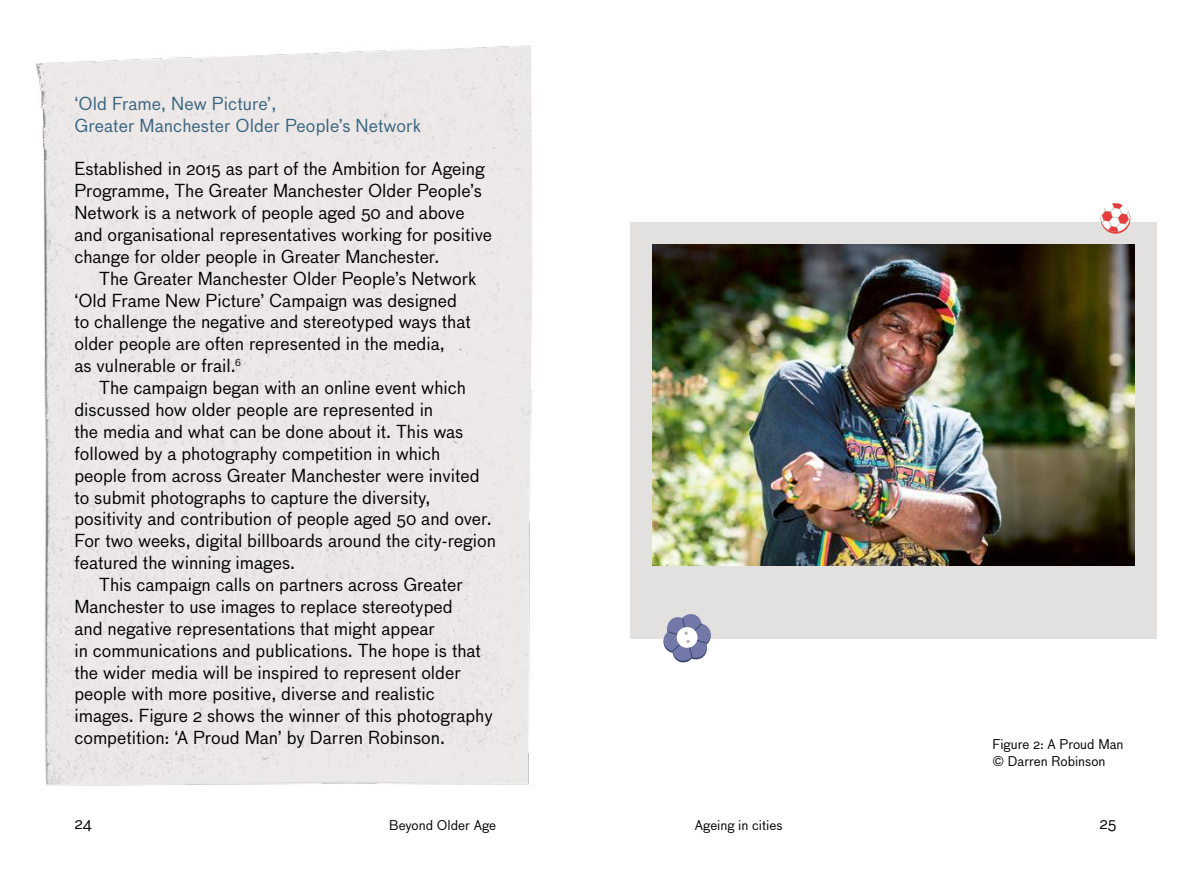
<style>
.page{position:relative;width:1191px;height:893px;background:#fff}
.page>*{position:absolute;margin:0;border:0;box-sizing:border-box;transform-origin:0 0}
.t1{font:17.5px/21.9px "Bau";color:#000}
.t2{font:17.5px/21.9px "Bau";letter-spacing:.005em;color:#37637f}
.t3{font:15.75px "Bau";color:#000}
.t4{font:13.12px/17.5px "Bau";color:#000}
</style>
<div class="page">
<div style="left:36px;top:45px;width:496px;height:741px;background:#ece8e7"></div>
<div style="left:630px;top:223px;width:526px;height:416px;background:#e2e1e0"></div>
<img style="left:652px;top:244px;width:482px;height:322px">
<svg style="left:1100px;top:203px;width:31px;height:31px"></svg>
<svg style="left:663px;top:614px;width:48px;height:49px"></svg>
<p class="t2" style="left:74px;top:93px;width:348px">‘Old Frame, New Picture’,<br>Greater Manchester Older People’s Network</p>
<p class="t1" style="left:74px;top:158px;width:419px">Established in 2015 as part of the Ambition for Ageing Programme, The Greater Manchester Older People’s Network is a network of people aged 50 and above and organisational representatives working for positive change for older people in Greater Manchester.</p>
<p class="t1" style="left:74px;top:268px;width:403px;text-indent:25px">The Greater Manchester Older People’s Network ‘Old Frame New Picture’ Campaign was designed<br>to challenge the negative and stereotyped ways that older people are often represented in the media,<br>as vulnerable or frail.<sup>6</sup></p>
<p class="t1" style="left:99px;top:377px;width:368px">The campaign began with an online event which</p>
<p class="t1" style="left:74px;top:399px;width:360px">discussed how older people are represented in</p>
<p class="t1" style="left:74px;top:421px;width:390px">the media and what can be done about it. This was</p>
<p class="t1" style="left:74px;top:443px;width:367px">followed by a photography competition in which</p>
<p class="t1" style="left:74px;top:465px;width:406px">people from across Greater Manchester were invited</p>
<p class="t1" style="left:74px;top:486px;width:357px">to submit photographs to capture the diversity,</p>
<p class="t1" style="left:74px;top:508px;width:419px">positivity and contribution of people aged 50 and over.</p>
<p class="t1" style="left:74px;top:530px;width:423px">For two weeks, digital billboards around the city-region</p>
<p class="t1" style="left:74px;top:552px;width:222px">featured the winning images.</p>
<p class="t1" style="left:99px;top:574px;width:365px">This campaign calls on partners across Greater</p>
<p class="t1" style="left:74px;top:596px;width:380px">Manchester to use images to replace stereotyped</p>
<p class="t1" style="left:74px;top:618px;width:362px">and negative representations that might appear</p>
<p class="t1" style="left:74px;top:640px;width:408px">in communications and publications. The hope is that</p>
<p class="t1" style="left:74px;top:661px;width:388px">the wider media will be inspired to represent older</p>
<p class="t1" style="left:74px;top:683px;width:362px">people with more positive, diverse and realistic</p>
<p class="t1" style="left:74px;top:705px;width:420px">images. Figure 2 shows the winner of this photography</p>
<p class="t1" style="left:74px;top:727px;width:372px">competition: ‘A Proud Man’ by Darren Robinson.</p>
<p class="t4" style="left:992px;top:735px;width:132px">Figure 2: A Proud Man © Darren Robinson</p>
<p class="t3" style="left:74px;top:812px;width:19px">24</p>
<p class="t4" style="left:389px;top:817px;width:108px">Beyond Older Age</p>
<p class="t4" style="left:694px;top:817px;width:89px">Ageing in cities</p>
<p class="t3" style="left:1099px;top:812px;width:19px">25</p>
</div>
